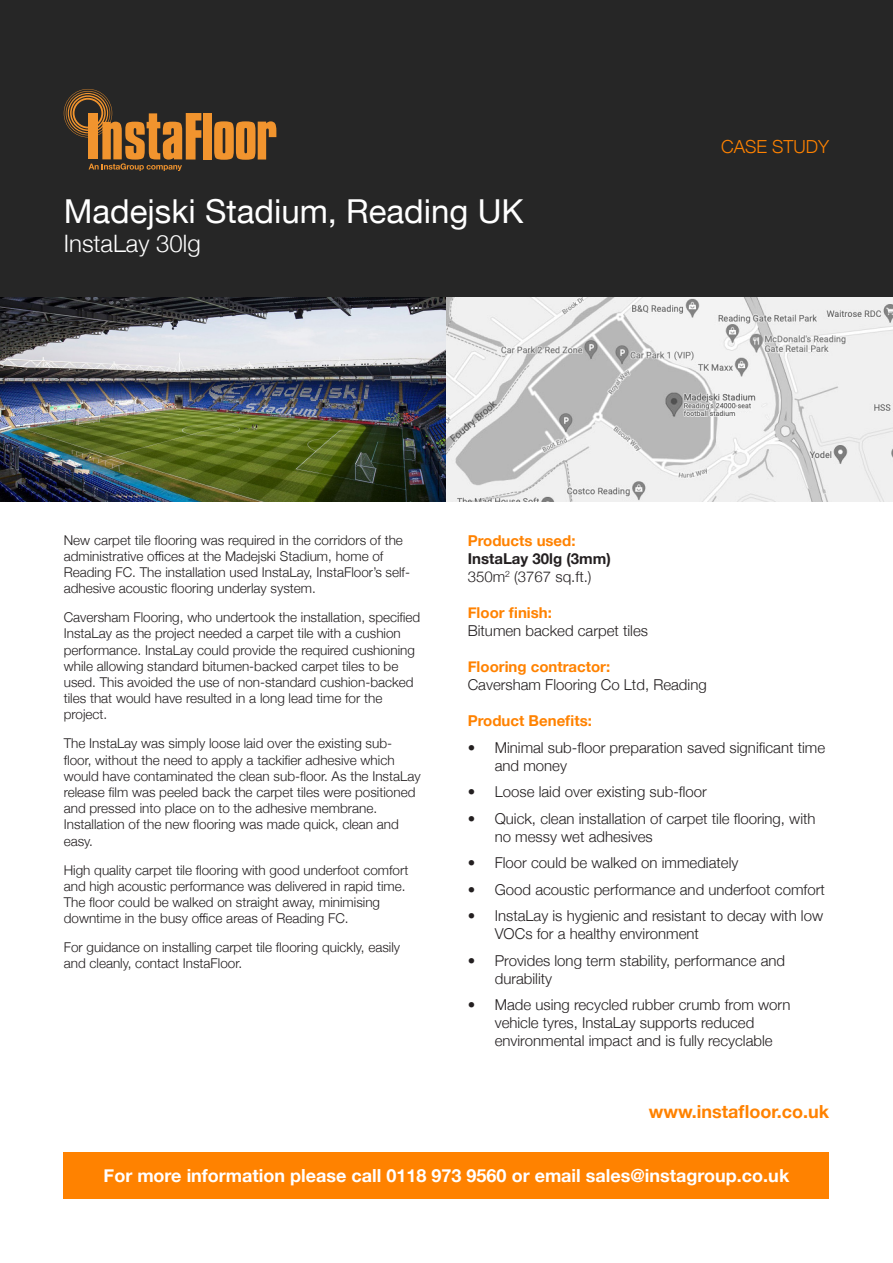
<style>
.page{position:relative;width:893px;height:1263px;background:#fff}
.page>*{position:absolute;margin:0;border:0;box-sizing:border-box;transform-origin:0 0}
.t1{font:33px "Helvetica Neue";color:#fff}
.t2{font:300 24px "Helvetica Neue";color:#fff}
.t3{font:700 18px "Helvetica Neue";color:#fff}
.t4{font:700 18px "Helvetica Neue";color:#ff8200}
.t5{font:300 18px "Helvetica Neue";color:#ff8200}
.TEXT{font:300 15px/18px "Helvetica Neue";color:#231f20}
.TEXT-2{font:700 15px "Helvetica Neue";color:#ff8200}
.TEXT-3{font:700 15px "Helvetica Neue";color:#231f20}
.TEXT-4{font:300 13.5px/16.2px "Helvetica Neue";color:#231f20}
</style>
<div class="page">
<div style="left:0;top:0;width:893px;height:298px;background:#262626"></div>
<div style="left:204px;top:113px;width:8px;height:47px;background:#f1942e"></div>
<svg style="left:214px;top:121px;width:62px;height:39px"></svg>
<svg style="left:64px;top:89px;width:137px;height:82px"></svg>
<img style="left:0;top:298px;width:446px;height:204px">
<svg style="left:446px;top:298px;width:447px;height:204px;fill:#f0f0f0"></svg>
<div style="left:64px;top:1152px;width:765px;height:47px;background:#ff8200"></div>
<p class="t1" style="left:64px;top:187px;width:461px">Madejski Stadium, Reading UK</p>
<p class="t2" style="left:64px;top:224px;width:138px">InstaLay 30lg</p>
<p class="t5" style="left:721px;top:133px;width:110px">CASE STUDY</p>
<p class="TEXT-4" style="left:64px;top:531px;width:348px">New carpet tile flooring was required in the corridors of the administrative offices at the Madejski Stadium, home of Reading FC. The installation used InstaLay, InstaFloor’s self&shy;adhesive acoustic flooring underlay system.</p>
<p class="TEXT-4" style="left:64px;top:608px;width:358px">Caversham Flooring, who undertook the installation, specified InstaLay as the project needed a carpet tile with a cushion performance. InstaLay could provide the required cushioning while allowing standard bitumen-backed carpet tiles to be used. This avoided the use of non-standard cushion-backed tiles that would have resulted in a long lead time for the project.</p>
<p class="TEXT-4" style="left:64px;top:734px;width:358px">The InstaLay was simply loose laid over the existing sub&shy;floor, without the need to apply a tackifier adhesive which would have contaminated the clean sub-floor. As the InstaLay release film was peeled back the carpet tiles were positioned and pressed into place on to the adhesive membrane.<br>Installation of the new flooring was made quick, clean and easy.</p>
<p class="TEXT-4" style="left:64px;top:861px;width:346px">High quality carpet tile flooring with good underfoot comfort and high acoustic performance was delivered in rapid time.<br>The floor could be walked on straight away, minimising downtime in the busy office areas of Reading FC.</p>
<p class="TEXT-4" style="left:64px;top:938px;width:338px">For guidance on installing carpet tile flooring quickly, easily and cleanly, contact InstaFloor.</p>
<p class="TEXT-2" style="left:468px;top:529px;width:109px">Products used:</p>
<p class="TEXT-3" style="left:468px;top:547px;width:145px">InstaLay 30lg (3mm)</p>
<p class="TEXT" style="left:468px;top:567px;width:125px">350m<sup>2</sup> (3767 sq.ft.)</p>
<p class="TEXT-2" style="left:468px;top:601px;width:86px">Floor finish:</p>
<p class="TEXT" style="left:468px;top:621px;width:182px">Bitumen backed carpet tiles</p>
<p class="TEXT-2" style="left:468px;top:655px;width:144px">Flooring contractor:</p>
<p class="TEXT" style="left:468px;top:675px;width:240px">Caversham Flooring Co Ltd, Reading</p>
<p class="TEXT-2" style="left:468px;top:709px;width:126px">Product Benefits:</p>
<p class="TEXT" style="left:495px;top:737px;width:332px;text-indent:-27px">• Minimal sub-floor preparation saved significant time and money</p>
<p class="TEXT" style="left:468px;top:782px;width:241px">• Loose laid over existing sub-floor</p>
<p class="TEXT" style="left:495px;top:808px;width:322px;text-indent:-27px">• Quick, clean installation of carpet tile flooring, with no messy wet adhesives</p>
<p class="TEXT" style="left:468px;top:853px;width:272px">• Floor could be walked on immediately</p>
<p class="TEXT" style="left:468px;top:879px;width:359px">• Good acoustic performance and underfoot comfort</p>
<p class="TEXT" style="left:495px;top:906px;width:330px;text-indent:-27px">• InstaLay is hygienic and resistant to decay with low<br>VOCs for a healthy environment</p>
<p class="TEXT" style="left:495px;top:950px;width:292px;text-indent:-27px">• Provides long term stability, performance and durability</p>
<p class="TEXT" style="left:495px;top:995px;width:297px;text-indent:-27px">• Made using recycled rubber crumb from worn vehicle tyres, InstaLay supports reduced environmental impact and is fully recyclable</p>
<p class="t4" style="left:649px;top:1097px;width:182px">www.instafloor.co.uk</p>
<p class="t3" style="left:104px;top:1161px;width:687px">For more information please call 0118 973 9560 or email sales@instagroup.co.uk</p>
</div>
